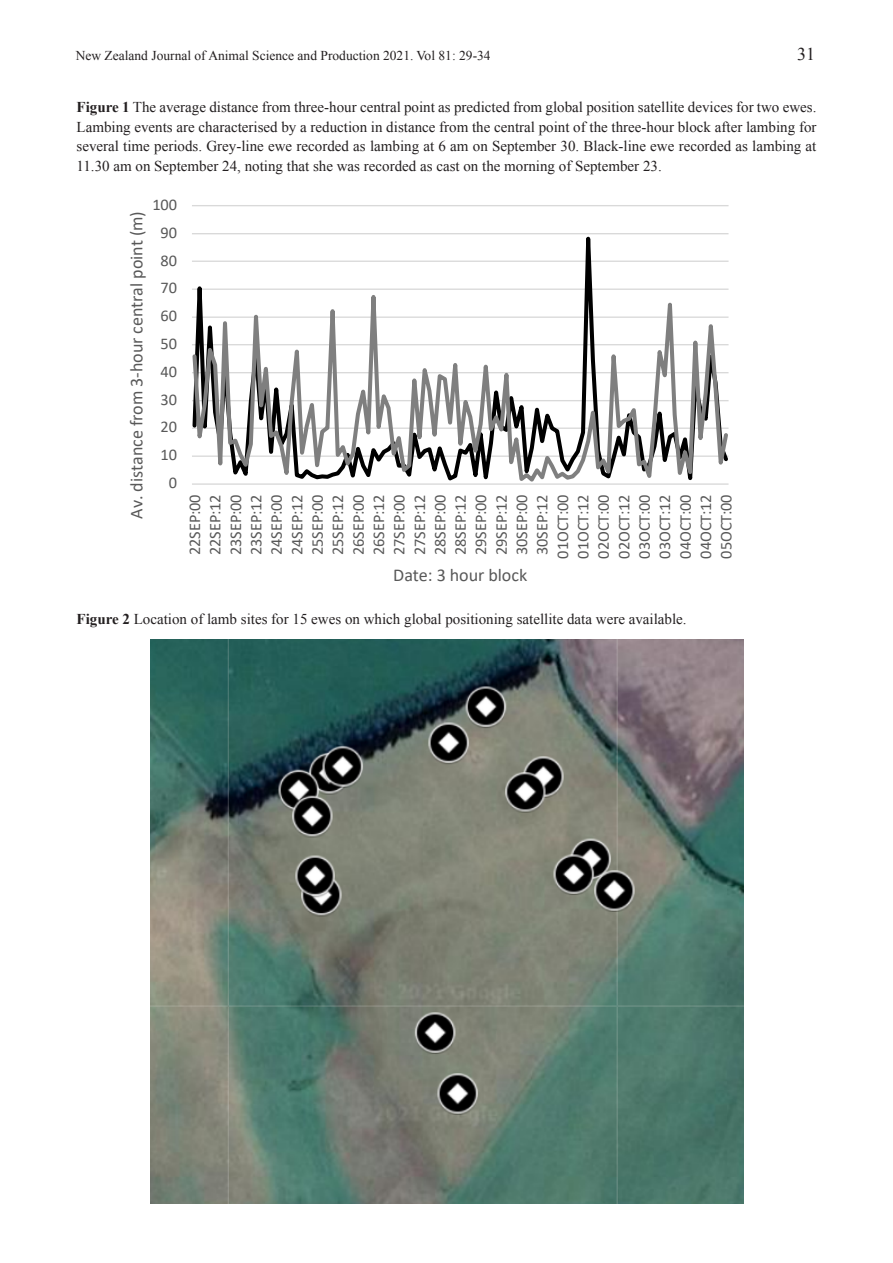
<style>
.page{position:relative;width:893px;height:1263px;background:#fff}
.page>*{position:absolute;margin:0;border:0;box-sizing:border-box;transform-origin:0 0}
.t1{font:18px "Calibri";letter-spacing:-.005em;color:#595959}
.t2{font:18px "Times New Roman";color:#231f20}
.t3{font:16.35px/20.4px "Calibri";letter-spacing:-.005em;color:#595959;text-align:justify}
.Table_Header{font:15px/19.5px "Times New Roman";color:#231f20;text-align:justify}
.t4{font:13.5px "Times New Roman";color:#231f20}
.s1{font-weight:700}
</style>
<div class="page">
<svg style="left:192px;top:205px;width:537px;height:280px"></svg>
<img style="left:150px;top:640px;width:593px;height:563px">
<p class="t4" style="left:76px;top:46px;width:416px">New Zealand Journal of Animal Science and Production 2021. Vol 81: 29-34</p>
<p class="t2" style="left:797px;top:42px;width:19px">31</p>
<p class="Table_Header" style="left:77px;top:97px;width:741px"><span class="s1">Figure 1</span> The average distance from three-hour central point as predicted from global position satellite devices for two ewes.<br>Lambing events are characterised by a reduction in distance from the central point of the three-hour block after lambing for several time periods. Grey-line ewe recorded as lambing at 6 am on September 30. Black-line ewe recorded as lambing at 11.30 am on September 24, noting that she was recorded as cast on the morning of September 23.</p>
<p class="t1" style="left:124px;top:519px;width:309px;rotate:-90deg">Av. distance from 3-hour central point (m)</p>
<p class="t3" style="left:152px;top:194px;width:26px">100</p>
<p class="t3" style="left:161px;top:221px;width:18px">90</p>
<p class="t3" style="left:161px;top:249px;width:18px">80</p>
<p class="t3" style="left:161px;top:277px;width:18px">70</p>
<p class="t3" style="left:161px;top:305px;width:18px">60</p>
<p class="t3" style="left:161px;top:333px;width:18px">50</p>
<p class="t3" style="left:161px;top:361px;width:18px">40</p>
<p class="t3" style="left:161px;top:388px;width:18px">30</p>
<p class="t3" style="left:161px;top:416px;width:18px">20</p>
<p class="t3" style="left:161px;top:444px;width:18px">10</p>
<p class="t3" style="left:169px;top:472px;width:10px">0</p>
<p class="t3" style="left:184px;top:559px;width:66px;rotate:-90deg">22SEP:00<br>22SEP:12<br>23SEP:00<br>23SEP:12<br>24SEP:00<br>24SEP:12<br>25SEP:00<br>25SEP:12<br>26SEP:00<br>26SEP:12<br>27SEP:00<br>27SEP:12<br>28SEP:00<br>28SEP:12<br>29SEP:00<br>29SEP:12<br>30SEP:00<br>30SEP:12<br>01OCT:00<br>01OCT:12<br>02OCT:00<br>02OCT:12<br>03OCT:00<br>03OCT:12<br>04OCT:00<br>04OCT:12<br>05OCT:00</p>
<p class="t1" style="left:393px;top:562px;width:135px">Date: 3 hour block</p>
<p class="Table_Header" style="left:77px;top:609px;width:612px"><span class="s1">Figure 2</span> Location of lamb sites for 15 ewes on which global positioning satellite data were available.</p>
</div>
